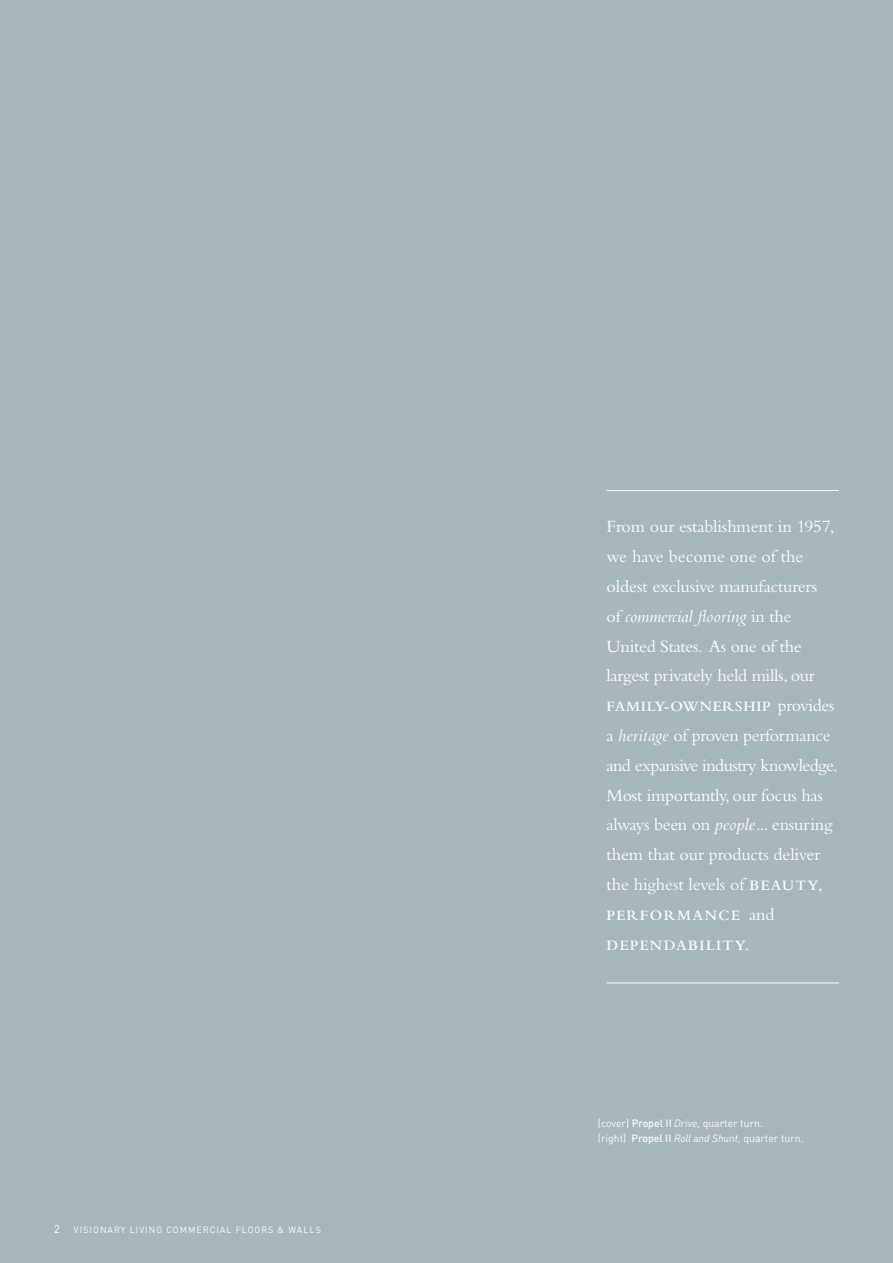
<style>
.page{position:relative;width:893px;height:1263px;background:#a6b7bb}
.page>*{position:absolute;margin:0;border:0;box-sizing:border-box;transform-origin:0 0}
.t1{font:18px/29.8px "Bembo Std";letter-spacing:-.015em;color:#fff}
.t2{font:600 15px/29.8px "Bembo Std";letter-spacing:.1em;color:#fff}
.t3{font:600 15px "Bembo Std";letter-spacing:.05em;color:#fff}
.t4{font:10.5px/15px "DINOT";color:#fff}
.t5{font:9px "DINOT";letter-spacing:.11em;color:#fff}
.s1{font-size:11.25px}
.s2{font-style:italic}
.s3{font-weight:400;font-size:18px}
.s4{font-weight:600;font-size:15px}
.s5{font-weight:500}
</style>
<div class="page">
<hr style="left:607px;top:982px;width:232px;height:1px;background:#fff">
<hr style="left:607px;top:490px;width:232px;height:1px;background:#fff">
<p class="t5" style="left:54px;top:1224px;width:269px"><span class="s1">2</span> VISIONARY LIVING COMMERCIAL FLOORS &amp; WALLS</p>
<p class="t1" style="left:607px;top:511px;width:229px">From our establishment in 1957, we have become one of the oldest exclusive manufacturers of <span class="s2">commercial flooring</span> in the<br>United States. As one of the largest privately held mills, our</p>
<p class="t3" style="left:607px;top:698px;width:230px">FAMILY-OWNERSHIP <span class="s3">provides</span></p>
<p class="t1" style="left:607px;top:720px;width:233px">a <span class="s2">heritage</span> of proven performance and expansive industry knowledge.<br>Most importantly, our focus has always been on <span class="s2">people...</span> ensuring them that our products deliver the highest levels of <span class="s4">BEAUTY,</span></p>
<p class="t2" style="left:607px;top:900px;width:169px">PERFORMANCE <span class="s3">and<br></span>DEPENDABILITY.</p>
<p class="t4" style="left:598px;top:1115px;width:207px">(cover) <span class="s5">Propel II</span> <span class="s2">Drive,</span> quarter turn.<br>(right) <span class="s5">Propel II</span> <span class="s2">Roll and Shunt,</span> quarter turn.</p>
</div>
